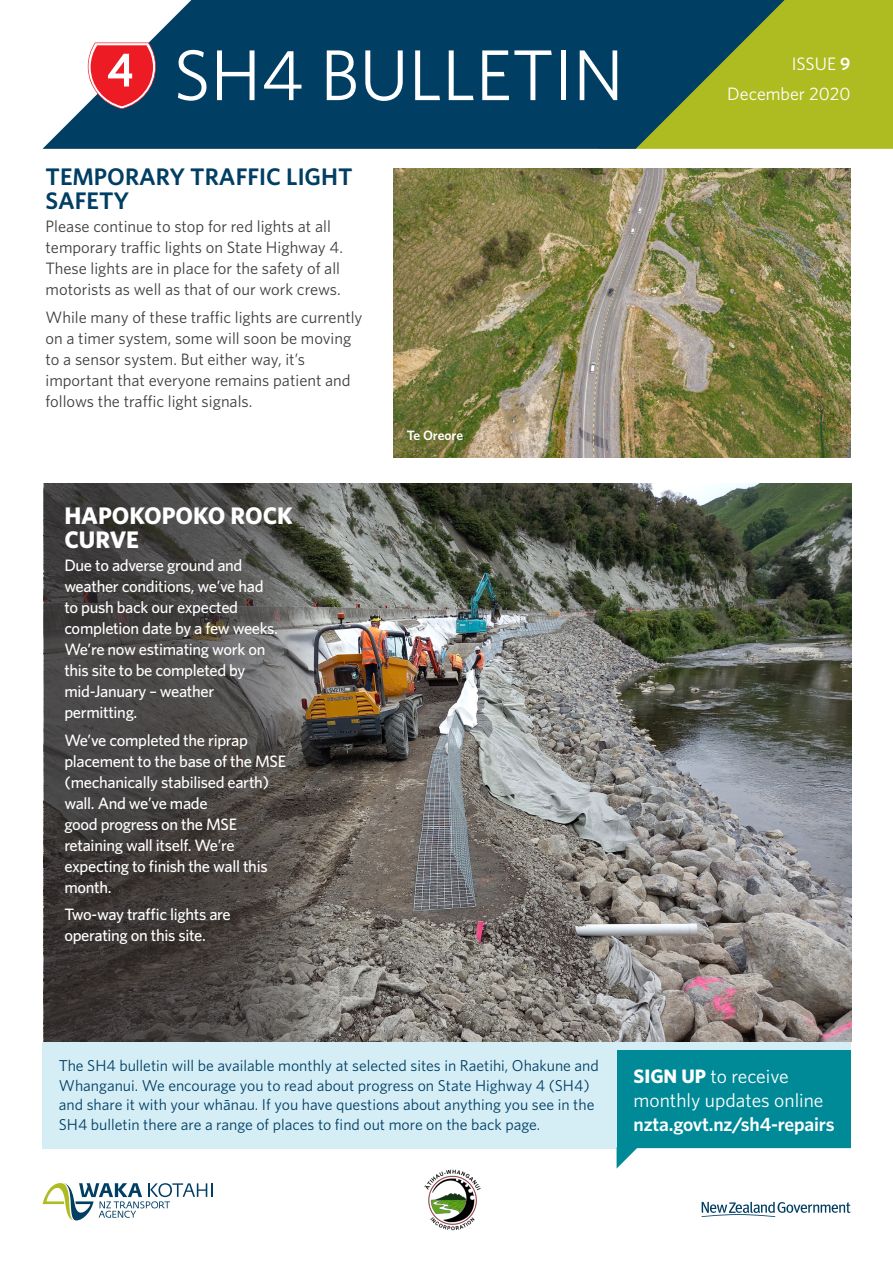
<style>
.page{position:relative;width:893px;height:1263px;background:#fff}
.page>*{position:absolute;margin:0;border:0;box-sizing:border-box;transform-origin:0 0}
.t1{font:72px "Whitney";color:#fff}
.article_title{font:600 24px/24px "Whitney";color:#003e64}
.article_title-2{font:700 24px/24px "Whitney";color:#fff}
.t2{font:19.5px/24px "Whitney";color:#fff}
.t3{font:600 19.5px "Whitney";letter-spacing:-.01em;color:#fff}
.t4{font:18px "Whitney";color:#fff}
.body{font:500 16.5px/21px "Whitney";letter-spacing:-.02em;color:#fff}
.body-2{font:16.5px/21px "Whitney";color:#3e3e3f}
.body-3{font:15.75px/19.5px "Whitney";color:#003e64}
.t5{font:600 13.5px "Whitney";letter-spacing:-.005em;color:#fff}
.s1{font-weight:600}
.s2{font-weight:700}
</style>
<div class="page">
<img style="left:44px;top:483px;width:807px;height:559px">
<div style="left:806px;top:0;width:87px;height:149px;background:#aebc21"></div>
<svg style="left:43px;top:0;width:763px;height:149px;fill:#003e64"></svg>
<svg style="left:88px;top:43px;width:68px;height:66px"></svg>
<svg style="left:702px;top:1202px;width:148px;height:15px"></svg>
<svg style="left:43px;top:1183px;width:170px;height:38px"></svg>
<div style="left:42px;top:1042px;width:808px;height:106px;background:#d5eef5"></div>
<div style="left:617px;top:1050px;width:233px;height:98px;background:#008a97"></div>
<svg style="left:617px;top:1148px;width:21px;height:20px"></svg>
<img style="left:424px;top:1169px;width:57px;height:62px">
<svg style="left:44px;top:484px;width:286px;height:558px"></svg>
<img style="left:393px;top:169px;width:457px;height:288px">
<p class="t1" style="left:174px;top:27px;width:452px">SH4 BULLETIN</p>
<p class="t4" style="left:792px;top:52px;width:60px">ISSUE <span class="s1">9</span></p>
<p class="t4" style="left:727px;top:82px;width:125px">December 2020</p>
<p class="article_title" style="left:46px;top:164px;width:309px">TEMPORARY TRAFFIC LIGHT<br>SAFETY</p>
<p class="body-2" style="left:46px;top:216px;width:299px">Please continue to stop for red lights at all temporary traffic lights on State Highway 4.<br>These lights are in place for the safety of all motorists as well as that of our work crews.</p>
<p class="body-2" style="left:46px;top:306px;width:319px">While many of these traffic lights are currently on a timer system, some will soon be moving to a sensor system. But either way, it’s important that everyone remains patient and follows the traffic light signals.</p>
<p class="article_title-2" style="left:64px;top:503px;width:230px">HAPOKOPOKO ROCK<br>CURVE</p>
<p class="body" style="left:64px;top:555px;width:215px">Due to adverse ground and weather conditions, we’ve had to push back our expected completion date by a few weeks.<br>We’re now estimating work on this site to be completed by mid-January – weather permitting.</p>
<p class="body" style="left:64px;top:729px;width:223px">We’ve completed the riprap placement to the base of the MSE (mechanically stabilised earth) wall. And we’ve made<br>good progress on the MSE retaining wall itself. We’re expecting to finish the wall this month.</p>
<p class="body" style="left:64px;top:904px;width:168px">Two-way traffic lights are operating on this site.</p>
<p class="t5" style="left:407px;top:427px;width:58px">Te Oreore</p>
<p class="body-3" style="left:59px;top:1056px;width:541px">The SH4 bulletin will be available monthly at selected sites in Raetihi, Ohakune and Whanganui. We encourage you to read about progress on State Highway 4 (SH4) and share it with your whānau. If you have questions about anything you see in the SH4 bulletin there are a range of places to find out more on the back page.</p>
<p class="t2" style="left:634px;top:1064px;width:191px"><span class="s2">SIGN UP</span> to receive monthly updates online</p>
<p class="t3" style="left:634px;top:1111px;width:202px">nzta.govt.nz/sh4-repairs</p>
</div>
